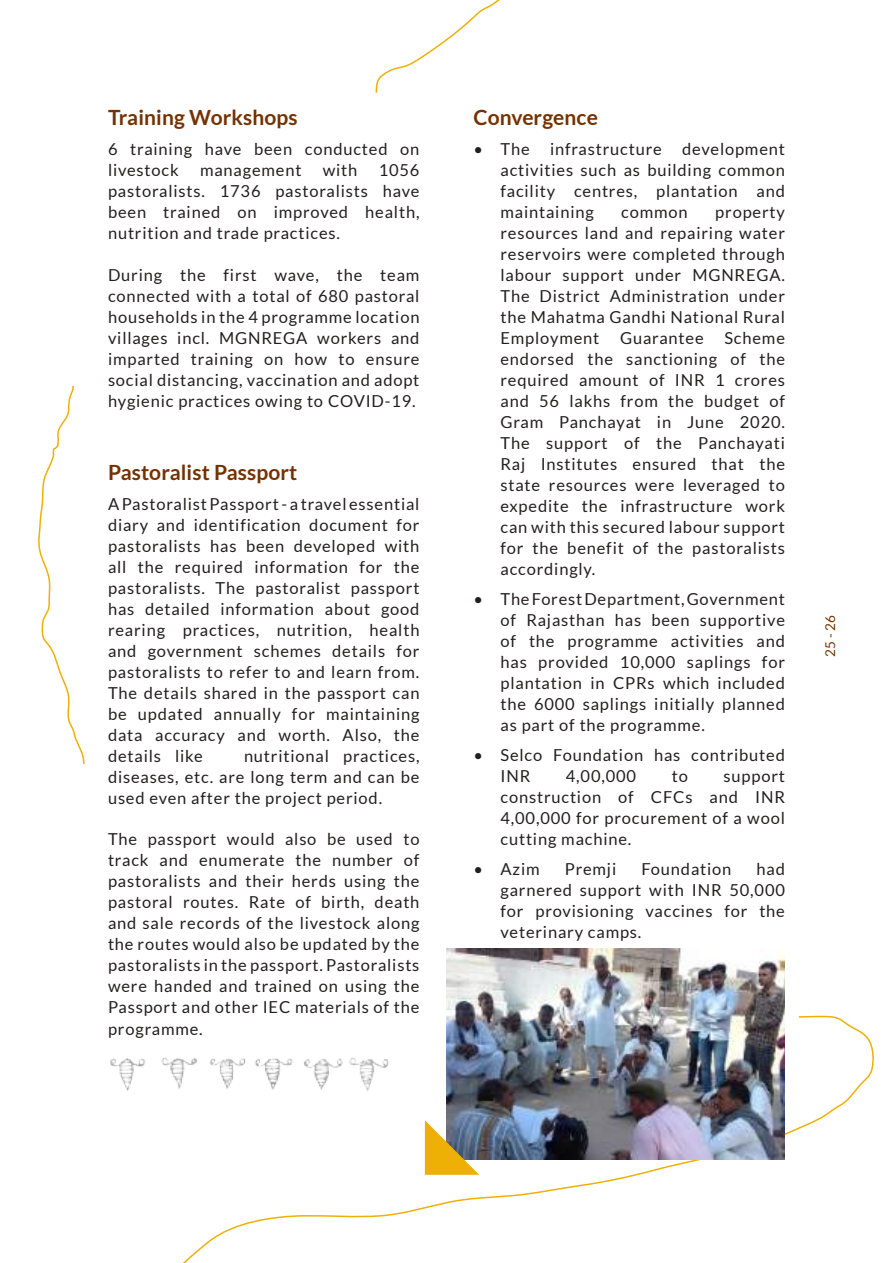
<style>
.page{position:relative;width:893px;height:1263px;background:#fff}
.page>*{position:absolute;margin:0;border:0;box-sizing:border-box;transform-origin:0 0}
.t1{font:700 21px "Lato";letter-spacing:.005em;color:#743200}
.t2{font:16.5px/21px "Lato";letter-spacing:.05em;color:#241f1f;text-align:justify}
.t3{font:13.5px "Lato";color:#743200}
</style>
<div class="page">
<svg style="left:375px;top:0;width:125px;height:93px"></svg>
<svg style="left:38px;top:385px;width:47px;height:379px"></svg>
<svg style="left:183px;top:1015px;width:691px;height:248px"></svg>
<img style="left:446px;top:949px;width:339px;height:210px">
<svg style="left:425px;top:1120px;width:54px;height:55px;background:#b69f55"></svg>
<img style="left:110px;top:1050px;width:289px;height:48px">
<p class="t1" style="left:108px;top:105px;width:191px">Training Workshops</p>
<p class="t2" style="left:108px;top:138px;width:313px">6 training have been conducted on livestock</p>
<p class="t2" style="left:200px;top:159px;width:103px">management</p>
<p class="t2" style="left:323px;top:159px;width:36px">with</p>
<p class="t2" style="left:108px;top:159px;width:313px;text-indent:271px">1056 pastoralists. 1736 pastoralists have been trained on improved health, nutrition and trade practices.</p>
<p class="t2" style="left:108px;top:264px;width:313px">During the first wave, the team connected with a total of 680 pastoral households in the 4 programme location villages incl. MGNREGA workers and imparted training on how to ensure social distancing, vaccination and adopt hygienic practices owing to COVID-19.</p>
<p class="t1" style="left:108px;top:460px;width:191px">Pastoralist Passport</p>
<p class="t2" style="left:108px;top:494px;width:313px">A Pastoralist Passport - a travel essential diary and identification document for pastoralists has been developed with all the required information for the pastoralists. The pastoralist passport has detailed information about good rearing practices, nutrition, health and government schemes details for pastoralists to refer to and learn from.<br>The details shared in the passport can be updated annually for maintaining data accuracy and worth. Also, the details like</p>
<p class="t2" style="left:108px;top:746px;width:313px;text-indent:136px">nutritional practices, diseases, etc. are long term and can be used even after the project period.</p>
<p class="t2" style="left:108px;top:828px;width:313px">The passport would also be used to track and enumerate the number of pastoralists and their herds using the pastoral routes. Rate of birth, death and sale records of the livestock along the routes would also be updated by the pastoralists in the passport. Pastoralists were handed and trained on using the Passport and other IEC materials of the programme.</p>
<p class="t1" style="left:473px;top:105px;width:126px">Convergence</p>
<p class="t2" style="left:500px;top:138px;width:286px;text-indent:-27px">• The infrastructure development activities such as building common facility centres, plantation and maintaining</p>
<p class="t2" style="left:500px;top:201px;width:286px;text-indent:215px">property resources land and repairing water reservoirs were completed through labour support under MGNREGA.<br>The District Administration under the Mahatma Gandhi National Rural Employment</p>
<p class="t2" style="left:621px;top:201px;width:68px">common</p>
<p class="t2" style="left:500px;top:327px;width:286px;text-indent:224px">Scheme endorsed the sanctioning of the required amount of INR 1 crores and 56 lakhs from the budget of Gram Panchayat in June 2020.<br>The support of the Panchayati Raj Institutes ensured that the state resources were leveraged to expedite the infrastructure work can with this secured labour support for the benefit of the pastoralists accordingly.</p>
<p class="t2" style="left:500px;top:588px;width:286px;text-indent:-27px">• The Forest Department, Government of Rajasthan has been supportive of the programme activities and has provided 10,000 saplings for plantation in CPRs which included the 6000 saplings initially planned as part of the programme.</p>
<p class="t2" style="left:500px;top:744px;width:286px;text-indent:-27px">• Selco Foundation has contributed<br>INR</p>
<p class="t2" style="left:620px;top:327px;width:85px">Guarantee</p>
<p class="t2" style="left:566px;top:765px;width:72px">4,00,000</p>
<p class="t2" style="left:672px;top:765px;width:18px">to</p>
<p class="t2" style="left:500px;top:765px;width:286px;text-indent:223px">support construction of CFCs and INR 4,00,000 for procurement of a wool cutting machine.</p>
<p class="t2" style="left:473px;top:858px;width:68px">• Azim</p>
<p class="t2" style="left:565px;top:858px;width:53px">Premji</p>
<p class="t2" style="left:641px;top:858px;width:92px">Foundation</p>
<p class="t2" style="left:500px;top:858px;width:286px;text-indent:256px">had garnered support with INR 50,000 for provisioning vaccines for the veterinary camps.</p>
<p class="t3" style="left:823px;top:657px;width:43px;rotate:-90deg">25-26</p>
</div>
